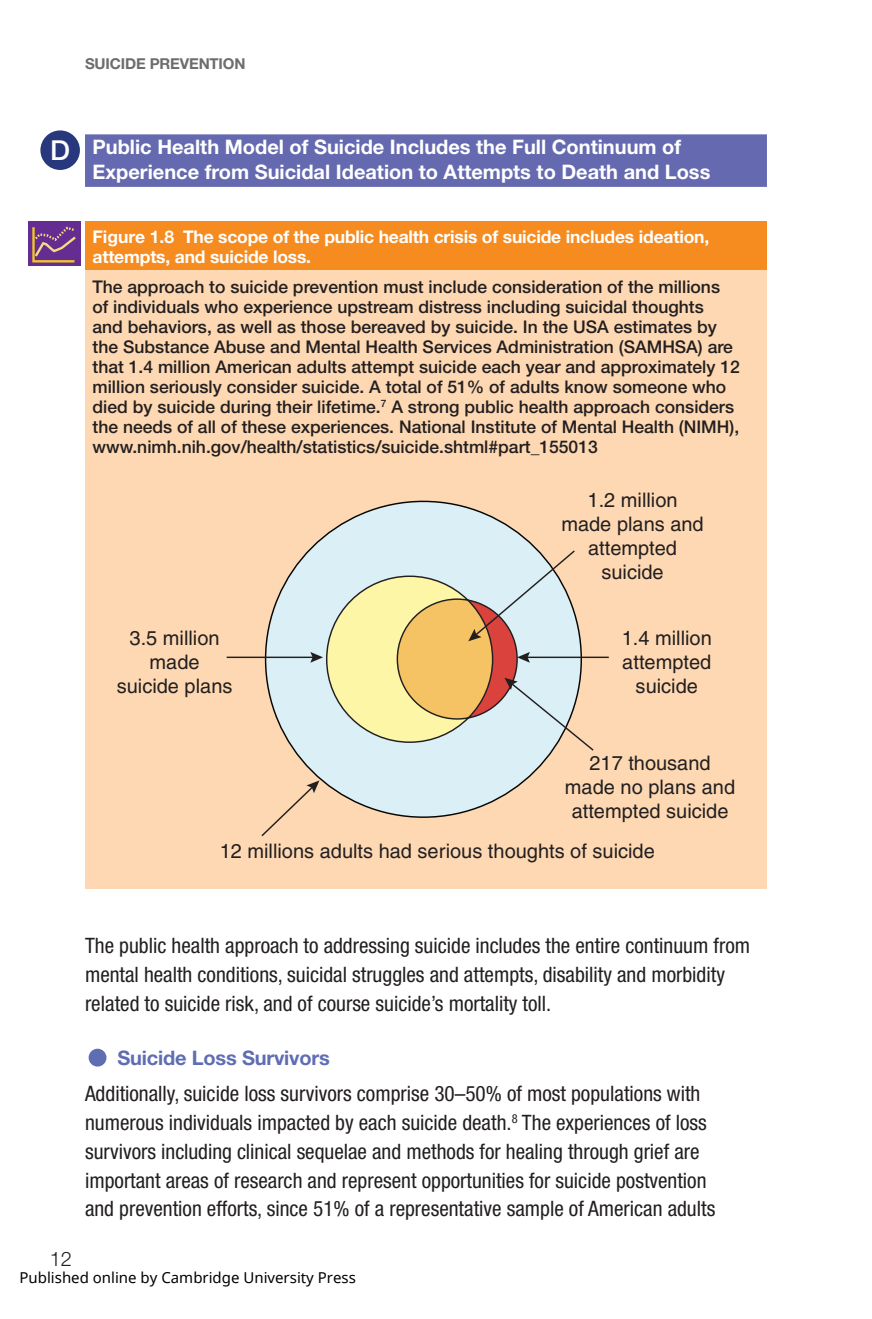
<style>
.page{position:relative;width:872px;height:1319px;background:#fff}
.page>*{position:absolute;margin:0;border:0;box-sizing:border-box;transform-origin:0 0}
.cToc_B{font:500 27.5px "Helvetica Neue LT Std";color:#fff}
.para-no-indent{font:condensed 21.25px/28.8px "Helvetica Neue LT Std";color:#231f20}
.t1{font:20px/24px "Helvetica";color:#231f20;text-align:center}
.A{font:700 20px/25px "Helvetica Neue LT Std";color:#fff}
.t2{font:700 20px "Helvetica Neue LT Std";letter-spacing:-.01em;color:#5f6db3}
.t3{font:300 20px "Helvetica Neue LT Std";color:#231f20}
.Figure_text{font:500 17.5px/20px "Helvetica Neue LT Std";color:#231f20}
.capt{font:700 17.5px/20px "Helvetica Neue LT Std";letter-spacing:-.01em;color:#fff}
.t4{font:15px "Noto Sans";color:#000}
.t5{font:700 15px "Helvetica Neue LT Std";letter-spacing:-.01em;color:#6c6d70}
.s1{font-size:50px}
</style>
<div class="page">
<div style="left:85px;top:134px;width:682px;height:53px;background:#656ab0"></div>
<div style="left:85px;top:265px;width:682px;height:623px;background:#fdd8b2"></div>
<div style="left:85px;top:221px;width:682px;height:49px;background:#f68b1f"></div>
<div style="left:265px;top:501px;width:316px;height:316px;background:#daeff6;border-radius:50%"></div>
<hr style="left:526px;top:656px;width:83px;height:2px;background:#231f20">
<hr style="left:227px;top:656px;width:87px;height:2px;background:#231f20">
<svg style="left:310px;top:576px;width:285px;height:176px"></svg>
<svg style="left:261px;top:780px;width:58px;height:57px"></svg>
<div style="left:28px;top:221px;width:52px;height:45px;background:#652d91"></div>
<svg style="left:32px;top:226px;width:44px;height:36px"></svg>
<div style="left:40px;top:130px;width:40px;height:40px;background:#27387d;border-radius:50%"></div>
<p class="t5" style="left:85px;top:54px;width:162px">SUICIDE PREVENTION</p>
<p class="cToc_B" style="left:50px;top:134px;width:21px">D</p>
<p class="A" style="left:92px;top:134px;width:619px">Public Health Model of Suicide Includes the Full Continuum of<br>Experience from Suicidal Ideation to Attempts to Death and Loss</p>
<p class="capt" style="left:92px;top:226px;width:618px">Figure 1.8 The scope of the public health crisis of suicide includes ideation, attempts, and suicide loss.</p>
<p class="Figure_text" style="left:92px;top:276px;width:649px">The approach to suicide prevention must include consideration of the millions of individuals who experience upstream distress including suicidal thoughts<br>and behaviors, as well as those bereaved by suicide. In the USA estimates by the Substance Abuse and Mental Health Services Administration (SAMHSA) are that 1.4 million American adults attempt suicide each year and approximately 12 million seriously consider suicide. A total of 51% of adults know someone who died by suicide during their lifetime.<sup>7</sup> A strong public health approach considers the needs of all of these experiences. National Institute of Mental Health (NIMH), www.nimh.nih.gov/health/statistics/suicide.shtml#part_155013</p>
<p class="t1" style="left:117px;top:625px;width:117px">3.5 million made suicide plans</p>
<p class="t1" style="left:561px;top:487px;width:144px">1.2 million made plans and attempted suicide</p>
<p class="t1" style="left:622px;top:625px;width:92px">1.4 million attempted suicide</p>
<p class="t1" style="left:565px;top:751px;width:172px">217 thousand made no plans and attempted suicide</p>
<p class="t1" style="left:220px;top:838px;width:436px">12 millions adults had serious thoughts of suicide</p>
<p class="t3" style="left:50px;top:1246px;width:24px">12</p>
<p class="para-no-indent" style="left:85px;top:931px;width:666px">The public health approach to addressing suicide includes the entire continuum from mental health conditions, suicidal struggles and attempts, disability and morbidity related to suicide risk, and of course suicide’s mortality toll.</p>
<p class="t2" style="left:85px;top:1045px;width:246px"><span class="s1">•</span> Suicide Loss Survivors</p>
<p class="para-no-indent" style="left:85px;top:1079px;width:632px">Additionally, suicide loss survivors comprise 30–50% of most populations with numerous individuals impacted by each suicide death.<sup>8</sup> The experiences of loss survivors including clinical sequelae and methods for healing through grief are important areas of research and represent opportunities for suicide postvention and prevention efforts, since 51% of a representative sample of American adults</p>
<p class="t4" style="left:19px;top:1266px;width:338px">Published online by Cambridge University Press</p>
</div>
